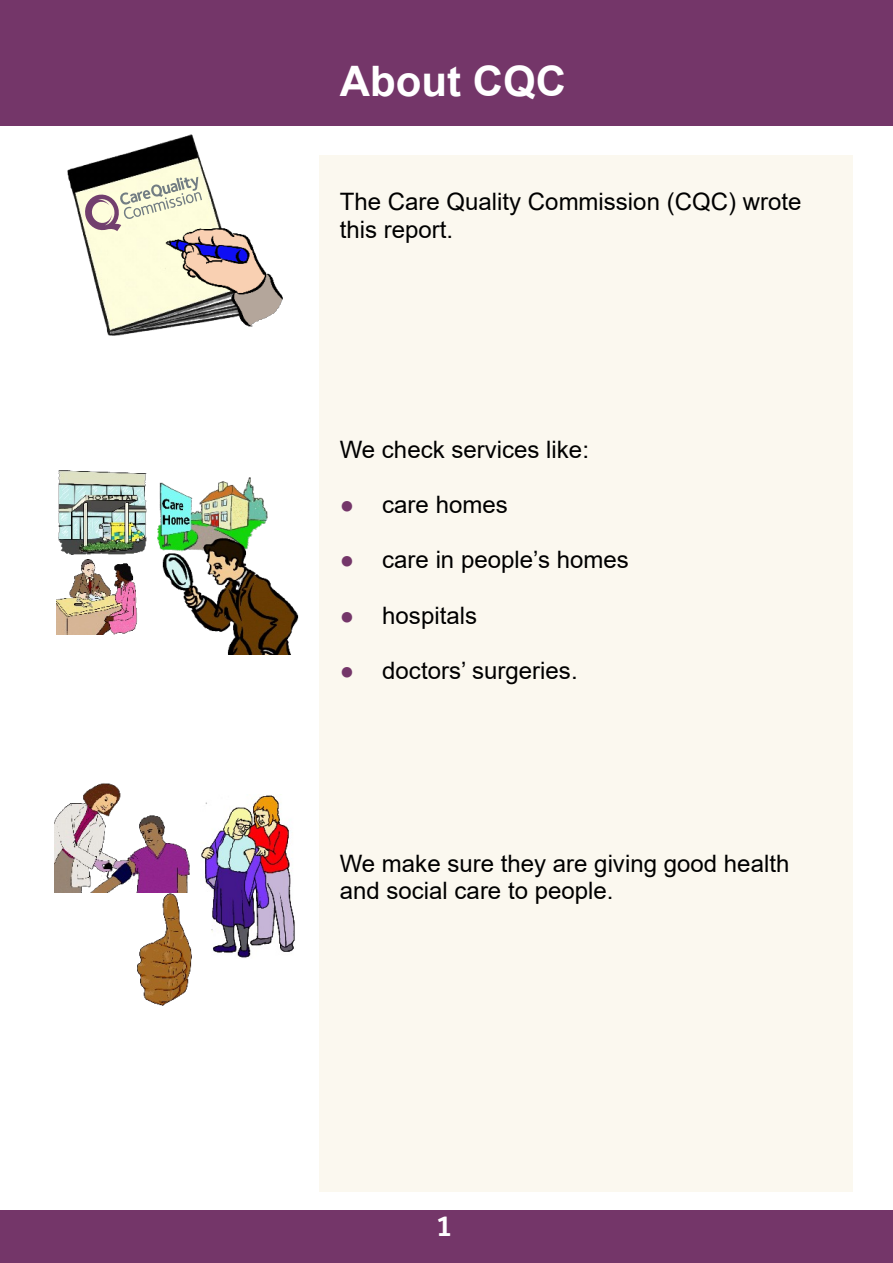
<style>
.page{position:relative;width:893px;height:1263px;background:#fff}
.page>*{position:absolute;margin:0;border:0;box-sizing:border-box;transform-origin:0 0}
.t1{font:700 42px "Arial";color:#fff}
.t2{font:700 27px "FS Me";color:#fff}
.t3{font:24px/27.5px "Arial";color:#000}
.t4{font:24px "Times New Roman";color:#743669}
</style>
<div class="page">
<div style="left:0;top:1210px;width:893px;height:53px;background:#743669"></div>
<div style="left:320px;top:155px;width:533px;height:1037px;background:#fbf8ef"></div>
<div style="left:0;top:0;width:893px;height:126px;background:#743669"></div>
<img style="left:68px;top:135px;width:152px;height:201px">
<img style="left:165px;top:221px;width:118px;height:108px">
<svg style="left:83px;top:177px;width:119px;height:55px;background:#d4d1bc"></svg>
<img style="left:58px;top:470px;width:88px;height:85px">
<img style="left:56px;top:560px;width:81px;height:75px">
<img style="left:157px;top:477px;width:111px;height:52px">
<img style="left:157px;top:529px;width:142px;height:125px">
<img style="left:55px;top:783px;width:135px;height:109px">
<img style="left:201px;top:795px;width:94px;height:163px">
<img style="left:136px;top:892px;width:56px;height:114px">
<h1 class="t1" style="left:340px;top:65px;width:228px">About CQC</h1>
<p class="t3" style="left:340px;top:191px;width:463px">The Care Quality Commission (CQC) wrote this report.</p>
<p class="t3" style="left:340px;top:438px;width:251px">We check services like:</p>
<h1 class="t3" style="left:382px;top:493px;width:127px">care homes</h1>
<p class="t3" style="left:382px;top:548px;width:248px">care in people’s homes</p>
<h1 class="t3" style="left:382px;top:604px;width:96px">hospitals</h1>
<p class="t3" style="left:382px;top:659px;width:197px">doctors’ surgeries.</p>
<p class="t4" style="left:340px;top:497px;width:16px">●</p>
<p class="t4" style="left:340px;top:552px;width:16px">●</p>
<p class="t4" style="left:340px;top:607px;width:16px">●</p>
<p class="t4" style="left:340px;top:662px;width:16px">●</p>
<p class="t3" style="left:340px;top:852px;width:451px">We make sure they are giving good health and social care to people.</p>
<p class="t2" style="left:436px;top:1216px;width:17px">1</p>
</div>
